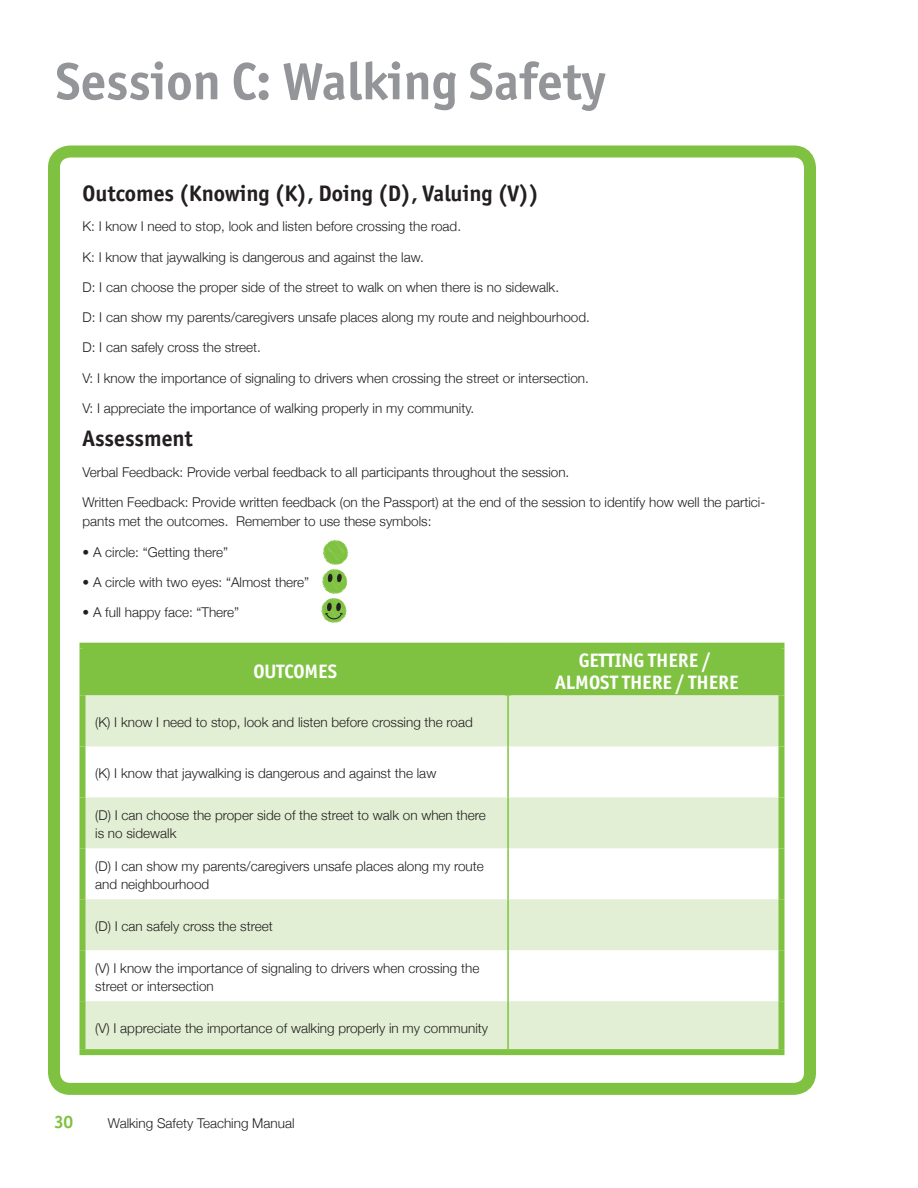
<style>
.page{position:relative;width:918px;height:1188px;background:#fff}
.page>*{position:absolute;margin:0;border:0;box-sizing:border-box;transform-origin:0 0}
.Heading_1_5{font:700 52.5px "Officina San ITC";color:#939598}
.Heading_2{font:700 22.5px "Officina San ITC";color:#231f20}
.Table_heading{font:700 19.5px/22.5px "Officina San ITC";color:#fff;text-align:center}
.t1{font:700 18px "Officina San ITC";color:#7fc241}
.Heading_2-2{font:300 13.5px/19.5px "Helvetica Neue";color:#231f20}
.Table_body{font:300 13.5px/18px "Helvetica Neue";color:#231f20}
</style>
<div class="page">
<div style="left:48px;top:146px;width:768px;height:949px;border:12px solid #7fc241;border-radius:16px"></div>
<div style="left:86px;top:649px;width:692px;height:46px;background:#7fc241"></div>
<svg style="left:86px;top:695px;width:692px;height:354px;fill:#e2efd4"></svg>
<div style="left:80px;top:695px;width:6px;height:51px;background:#7fc241"></div>
<div style="left:80px;top:746px;width:6px;height:51px;background:#7fc241"></div>
<div style="left:80px;top:797px;width:6px;height:51px;background:#7fc241"></div>
<div style="left:80px;top:848px;width:6px;height:51px;background:#7fc241"></div>
<div style="left:80px;top:899px;width:6px;height:51px;background:#7fc241"></div>
<div style="left:80px;top:950px;width:6px;height:51px;background:#7fc241"></div>
<div style="left:80px;top:1001px;width:6px;height:48px;background:#7fc241"></div>
<div style="left:80px;top:1049px;width:428px;height:6px;background:#7fc241"></div>
<div style="left:80px;top:649px;width:6px;height:46px;background:#7fc241"></div>
<div style="left:80px;top:643px;width:428px;height:6px;background:#7fc241"></div>
<div style="left:508px;top:643px;width:277px;height:6px;background:#7fc241"></div>
<div style="left:505px;top:649px;width:6px;height:46px;background:#7fc241"></div>
<div style="left:778px;top:649px;width:6px;height:46px;background:#7fc241"></div>
<hr style="left:507px;top:695px;width:2px;height:51px;background:#7fc241">
<hr style="left:507px;top:746px;width:2px;height:51px;background:#7fc241">
<hr style="left:507px;top:797px;width:2px;height:51px;background:#7fc241">
<hr style="left:507px;top:848px;width:2px;height:51px;background:#7fc241">
<hr style="left:507px;top:899px;width:2px;height:51px;background:#7fc241">
<hr style="left:507px;top:950px;width:2px;height:51px;background:#7fc241">
<div style="left:778px;top:695px;width:6px;height:51px;background:#7fc241"></div>
<div style="left:778px;top:746px;width:6px;height:51px;background:#7fc241"></div>
<div style="left:778px;top:797px;width:6px;height:51px;background:#7fc241"></div>
<div style="left:778px;top:848px;width:6px;height:51px;background:#7fc241"></div>
<div style="left:778px;top:899px;width:6px;height:51px;background:#7fc241"></div>
<div style="left:778px;top:950px;width:6px;height:51px;background:#7fc241"></div>
<hr style="left:507px;top:1001px;width:2px;height:48px;background:#7fc241">
<div style="left:778px;top:1001px;width:6px;height:48px;background:#7fc241"></div>
<div style="left:508px;top:1049px;width:277px;height:6px;background:#7fc241"></div>
<svg style="left:321px;top:540px;width:27px;height:83px"></svg>
<p class="Heading_1_5" style="left:56px;top:49px;width:551px">Session C: Walking Safety</p>
<p class="Heading_2" style="left:82px;top:179px;width:458px">Outcomes (Knowing (K), Doing (D), Valuing (V))</p>
<p class="Heading_2-2" style="left:82px;top:216px;width:380px">K: I know I need to stop, look and listen before crossing the road.</p>
<p class="Heading_2-2" style="left:82px;top:246px;width:343px">K: I know that jaywalking is dangerous and against the law.</p>
<p class="Heading_2-2" style="left:82px;top:276px;width:478px">D: I can choose the proper side of the street to walk on when there is no sidewalk.</p>
<p class="Heading_2-2" style="left:82px;top:307px;width:509px">D: I can show my parents/caregivers unsafe places along my route and neighbourhood.</p>
<p class="Heading_2-2" style="left:82px;top:337px;width:180px">D: I can safely cross the street.</p>
<p class="Heading_2-2" style="left:82px;top:367px;width:508px">V: I know the importance of signaling to drivers when crossing the street or intersection.</p>
<p class="Heading_2-2" style="left:82px;top:398px;width:393px">V: I appreciate the importance of walking properly in my community.</p>
<p class="Heading_2" style="left:82px;top:425px;width:112px">Assessment</p>
<p class="Heading_2-2" style="left:82px;top:461px;width:488px">Verbal Feedback: Provide verbal feedback to all participants throughout the session.</p>
<p class="Heading_2-2" style="left:82px;top:492px;width:684px">Written Feedback: Provide written feedback (on the Passport) at the end of the session to identify how well the partici&shy;pants met the outcomes. Remember to use these symbols:</p>
<p class="Heading_2-2" style="left:82px;top:541px;width:147px">• A circle: “Getting there”</p>
<p class="Heading_2-2" style="left:82px;top:572px;width:228px">• A circle with two eyes: “Almost there”</p>
<p class="Heading_2-2" style="left:82px;top:602px;width:158px">• A full happy face: “There”</p>
<p class="Table_heading" style="left:253px;top:660px;width:85px">OUTCOMES</p>
<p class="Table_body" style="left:95px;top:713px;width:379px">(K) I know I need to stop, look and listen before crossing the road</p>
<p class="Table_body" style="left:95px;top:764px;width:343px">(K) I know that jaywalking is dangerous and against the law</p>
<p class="Table_body" style="left:95px;top:806px;width:392px">(D) I can choose the proper side of the street to walk on when there is no sidewalk</p>
<p class="Table_body" style="left:95px;top:857px;width:390px">(D) I can show my parents/caregivers unsafe places along my route and neighbourhood</p>
<p class="Table_body" style="left:95px;top:917px;width:179px">(D) I can safely cross the street</p>
<p class="Table_body" style="left:95px;top:959px;width:386px">(V) I know the importance of signaling to drivers when crossing the street or intersection</p>
<p class="Table_body" style="left:95px;top:1019px;width:394px">(V) I appreciate the importance of walking properly in my community</p>
<h3 class="t1" style="left:54px;top:1111px;width:21px">30</h3>
<p class="Heading_2-2" style="left:108px;top:1113px;width:188px">Walking Safety Teaching Manual</p>
<p class="Table_heading" style="left:555px;top:649px;width:185px">GETTING THERE /<br>ALMOST THERE / THERE</p>
</div>
